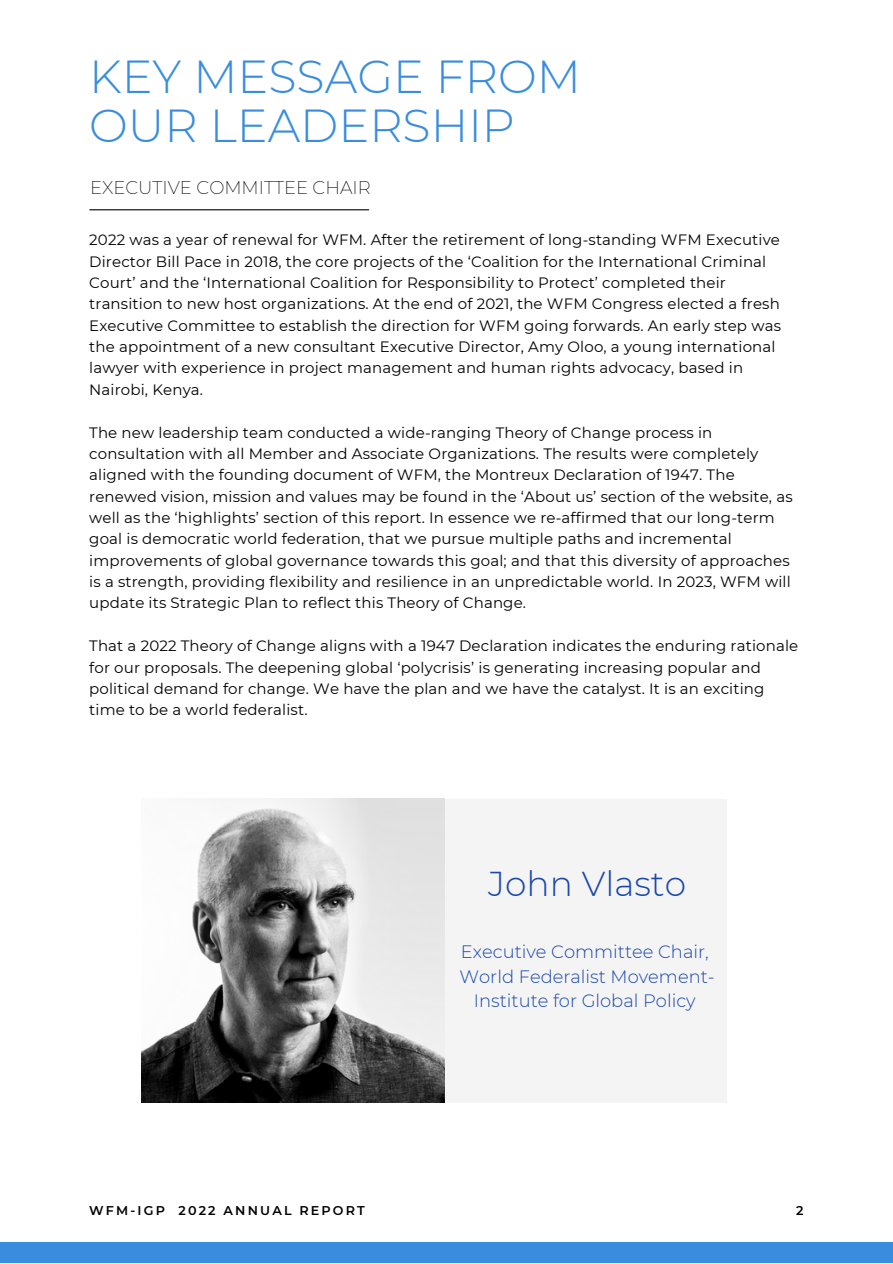
<style>
.page{position:relative;width:893px;height:1264px;background:#fff}
.page>*{position:absolute;margin:0;border:0;box-sizing:border-box;transform-origin:0 0}
.t1{font:300 46.2px "Montserrat";color:#3a8dde}
.t2{font:300 34.5px "Montserrat";color:#1b48ab}
.t3{font:200 18px "Montserrat";color:#000}
.t4{font:300 17.85px/24.6px "Montserrat";color:#1b48ab;text-align:center}
.t5{font:15px/21.3px "Montserrat";letter-spacing:.01em;color:#000}
.t6{font:600 12.75px "Montserrat";letter-spacing:.17em;color:#000}
</style>
<div class="page">
<div style="left:0;top:1242px;width:892px;height:20px;background:#3a8dde"></div>
<hr style="left:90px;top:209px;width:279px;height:1px;background:#000">
<div style="left:445px;top:799px;width:281px;height:303px;background:#f4f4f4"></div>
<img style="left:141px;top:799px;width:304px;height:303px">
<p class="t1" style="left:89px;top:49px;width:493px">KEY MESSAGE FROM</p>
<p class="t1" style="left:89px;top:97px;width:427px">OUR LEADERSHIP</p>
<p class="t3" style="left:90px;top:177px;width:282px">EXECUTIVE COMMITTEE CHAIR</p>
<p class="t5" style="left:89px;top:229px;width:693px">2022 was a year of renewal for WFM. After the retirement of long-standing WFM Executive Director Bill Pace in 2018, the core projects of the ‘Coalition for the International Criminal Court’ and the ‘International Coalition for Responsibility to Protect’ completed their transition to new host organizations. At the end of 2021, the WFM Congress elected a fresh Executive Committee to establish the direction for WFM going forwards. An early step was the appointment of a new consultant Executive Director, Amy Oloo, a young international lawyer with experience in project management and human rights advocacy, based in Nairobi, Kenya.</p>
<p class="t5" style="left:89px;top:421px;width:704px">The new leadership team conducted a wide-ranging Theory of Change process in consultation with all Member and Associate Organizations. The results were completely aligned with the founding document of WFM, the Montreux Declaration of 1947. The renewed vision, mission and values may be found in the ‘About us’ section of the website, as well as the ‘highlights’ section of this report. In essence we re-affirmed that our long-term goal is democratic world federation, that we pursue multiple paths and incremental improvements of global governance towards this goal; and that this diversity of approaches is a strength, providing flexibility and resilience in an unpredictable world. In 2023, WFM will update its Strategic Plan to reflect this Theory of Change.</p>
<p class="t5" style="left:89px;top:635px;width:710px">That a 2022 Theory of Change aligns with a 1947 Declaration indicates the enduring rationale for our proposals. The deepening global ‘polycrisis’ is generating increasing popular and political demand for change. We have the plan and we have the catalyst. It is an exciting time to be a world federalist.</p>
<p class="t2" style="left:488px;top:862px;width:199px">John Vlasto</p>
<p class="t4" style="left:461px;top:939px;width:249px">Executive Committee Chair,</p>
<p class="t4" style="left:459px;top:964px;width:256px">World Federalist Movement-<br>Institute for Global Policy</p>
<p class="t6" style="left:89px;top:1202px;width:277px">WFM-IGP 2022 ANNUAL REPORT</p>
<p class="t6" style="left:796px;top:1202px;width:9px">2</p>
</div>
